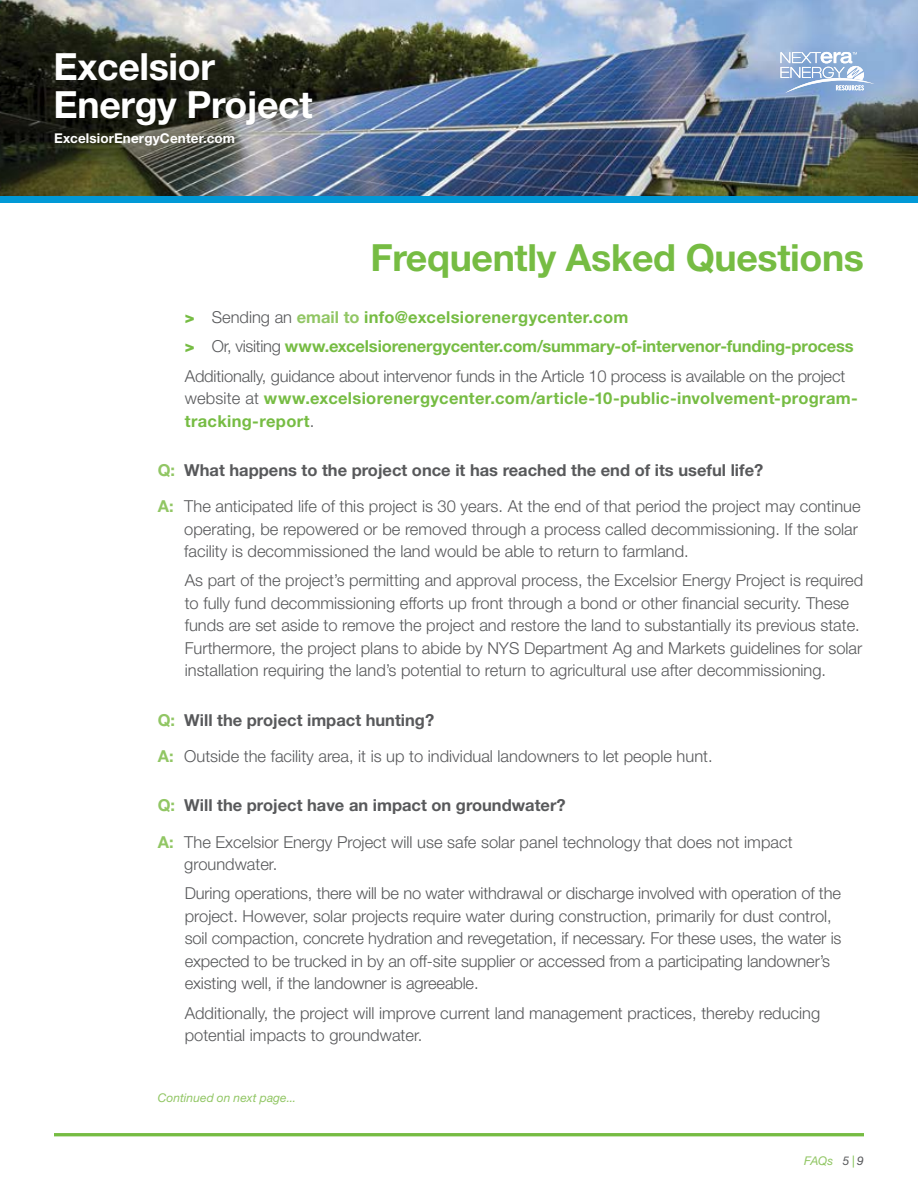
<style>
.page{position:relative;width:918px;height:1188px;background:#fff}
.page>*{position:absolute;margin:0;border:0;box-sizing:border-box;transform-origin:0 0}
.t1{font:700 37.5px "Helvetica Neue LT Std";letter-spacing:-.01em;color:#76bc43}
.t2{font:700 37.5px/37.5px "Helvetica Neue LT Std";letter-spacing:-.01em;color:#fff}
.t3{font:300 16.5px/22.5px "Helvetica Neue LT Std";color:#58595b}
.t4{font:700 16.5px/22.5px "Helvetica Neue LT Std";letter-spacing:.02em;color:#76bc43}
.t5{font:700 13.5px "Helvetica Neue LT Std";letter-spacing:.01em;color:#fff}
.t6{font:italic 12px "Helvetica Neue LT Std";letter-spacing:.005em;color:#91c664}
.s1{font-weight:800;color:#76bc43}
.s2{font-weight:700;color:#91c664}
.s3{font-weight:700;color:#76bc43}
.s4{font-weight:300;color:#58595b}
.s5{font-weight:700}
.s6{color:#58595b}
.s7{color:#76bc43}
</style>
<div class="page">
<img style="left:0;top:0;width:918px;height:196px">
<div style="left:0;top:196px;width:918px;height:6px;background:#0199d6"></div>
<hr style="left:54px;top:1133px;width:810px;height:3px;background:#76bc43">
<svg style="left:780px;top:52px;width:95px;height:41px"></svg>
<h1 class="t2" style="left:54px;top:47px;width:261px">Excelsior<br>Energy Project</h1>
<p class="t5" style="left:54px;top:130px;width:183px">ExcelsiorEnergyCenter.com</p>
<h1 class="t1" style="left:371px;top:234px;width:495px">Frequently Asked Questions</h1>
<p class="t3" style="left:185px;top:302px;width:671px;line-height:29.2px"><span class="s1">&gt;</span> Sending an <span class="s2">email to</span> <span class="s3">info@excelsiorenergycenter.com<br></span><span class="s1">&gt;</span> Or, visiting <span class="s3">www.excelsiorenergycenter.com/summary-of-intervenor-funding-process<br></span>Additionally, guidance about intervenor funds in the Article 10 process is available on the project</p>
<p class="t4" style="left:185px;top:387px;width:675px"><span class="s4">website at</span> www.excelsiorenergycenter.com/article-10-public-involvement-program&shy;tracking-report<span class="s4">.</span></p>
<p class="t3" style="left:158px;top:452px;width:704px;line-height:36px"><span class="s2">Q:</span> <span class="s5">What happens to the project once it has reached the end of its useful life?<br></span><span class="s2">A:</span> The anticipated life of this project is 30 years. At the end of that period the project may continue</p>
<p class="t3" style="left:184px;top:517px;width:675px">operating, be repowered or be removed through a process called decommissioning. If the solar facility is decommissioned the land would be able to return to farmland.</p>
<p class="t3" style="left:185px;top:569px;width:680px">As part of the project’s permitting and approval process, the Excelsior Energy Project is required to fully fund decommissioning efforts up front through a bond or other financial security. These funds are set aside to remove the project and restore the land to substantially its previous state.<br>Furthermore, the project plans to abide by NYS Department Ag and Markets guidelines for solar installation requiring the land’s potential to return to agricultural use after decommissioning.</p>
<p class="t3" style="left:158px;top:702px;width:556px;line-height:36px"><span class="s2">Q:</span> <span class="s5">Will the project impact hunting?<br></span><span class="s2">A:</span> Outside the facility area, it is up to individual landowners to let people hunt.</p>
<p class="t3" style="left:158px;top:787px;width:636px;line-height:36px"><span class="s2">Q:</span> <span class="s5">Will the project have an impact on groundwater?<br></span><span class="s2">A:</span> The Excelsior Energy Project will use safe solar panel technology that does not impact</p>
<p class="t3" style="left:184px;top:849px;width:658px;line-height:29.2px">groundwater.<br>During operations, there will be no water withdrawal or discharge involved with operation of the</p>
<p class="t3" style="left:185px;top:904px;width:658px">project. However, solar projects require water during construction, primarily for dust control, soil compaction, concrete hydration and revegetation, if necessary. For these uses, the water is expected to be trucked in by an off-site supplier or accessed from a participating landowner’s existing well, if the landowner is agreeable.</p>
<p class="t3" style="left:185px;top:1001px;width:637px">Additionally, the project will improve current land management practices, thereby reducing potential impacts to groundwater.</p>
<p class="t6" style="left:158px;top:1090px;width:140px">Continued on next page...</p>
<p class="t6" style="left:804px;top:1154px;width:61px">FAQs <span class="s6">5</span> <span class="s7">|</span> <span class="s6">9</span></p>
</div>
